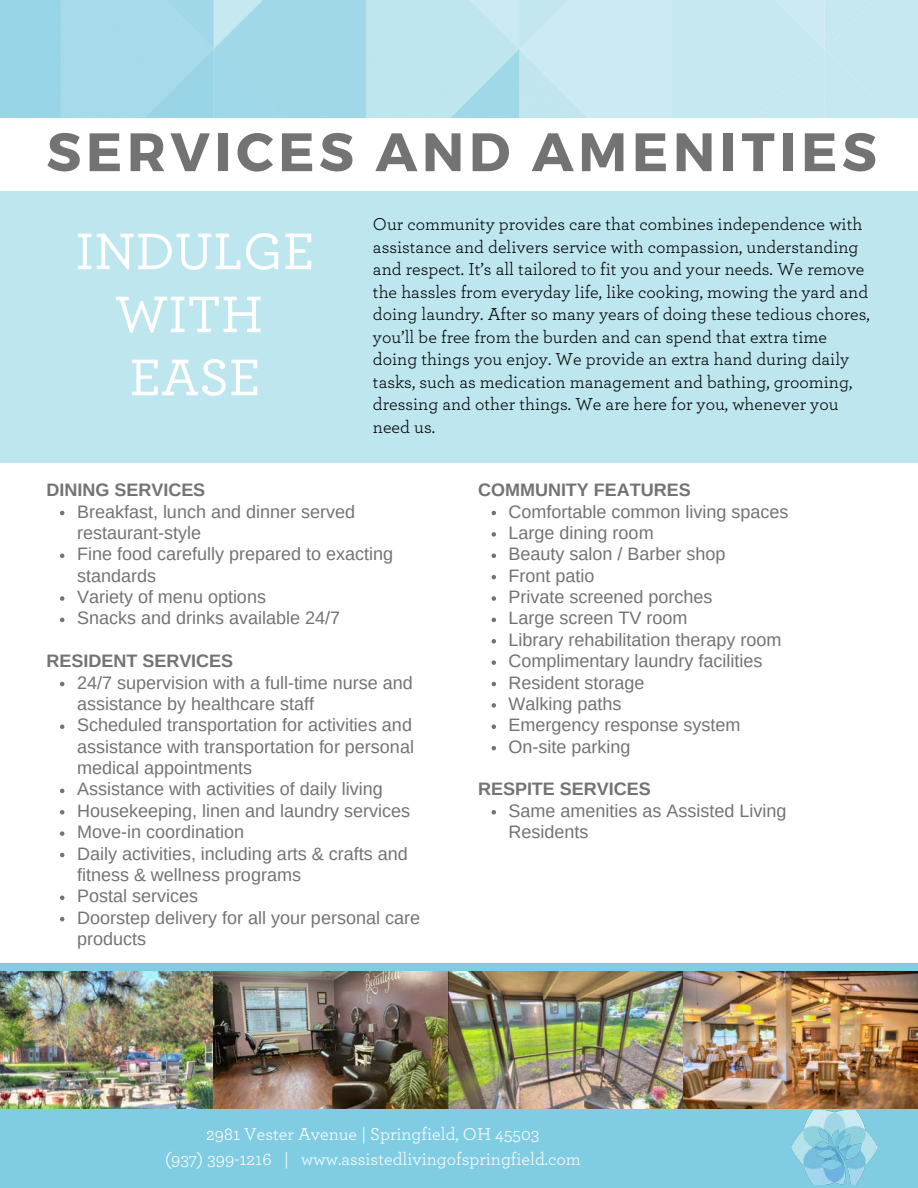
<style>
.page{position:relative;width:918px;height:1188px;background:#fff}
.page>*{position:absolute;margin:0;border:0;box-sizing:border-box;transform-origin:0 0}
.t1{font:700 54px "Montserrat";letter-spacing:.085em;color:#737373}
.t2{font:500 54px/63px "Archer";color:#fff;text-align:center}
.t3{font:18px/21.3px "Arimo";color:#737373}
.t4{font:18px/22.5px "Archer";color:#000}
.t5{font:18px/24.8px "Archer";color:#fff;text-align:center}
.t6{font:700 18px "Arimo";color:#737373}
</style>
<div class="page">
<img style="left:0;top:0;width:918px;height:118px">
<svg style="left:0;top:963px;width:918px;height:9px;background:#80c2d5"></svg>
<img style="left:0;top:972px;width:213px;height:138px">
<img style="left:213px;top:972px;width:235px;height:138px">
<img style="left:448px;top:972px;width:235px;height:138px">
<img style="left:683px;top:972px;width:235px;height:138px">
<div style="left:0;top:1110px;width:918px;height:78px;background:#80cce3"></div>
<img style="left:792px;top:1111px;width:85px;height:74px">
<div style="left:0;top:191px;width:918px;height:272px;background:#bee6ef"></div>
<svg style="left:60px;top:511px;width:4px;height:4px"></svg>
<svg style="left:60px;top:554px;width:4px;height:4px"></svg>
<svg style="left:60px;top:596px;width:4px;height:5px"></svg>
<svg style="left:60px;top:618px;width:4px;height:4px"></svg>
<svg style="left:60px;top:682px;width:4px;height:4px"></svg>
<svg style="left:60px;top:725px;width:4px;height:4px"></svg>
<svg style="left:60px;top:789px;width:4px;height:4px"></svg>
<svg style="left:60px;top:810px;width:4px;height:5px"></svg>
<svg style="left:60px;top:831px;width:4px;height:5px"></svg>
<svg style="left:60px;top:853px;width:4px;height:4px"></svg>
<svg style="left:60px;top:896px;width:4px;height:4px"></svg>
<svg style="left:60px;top:917px;width:4px;height:4px"></svg>
<svg style="left:492px;top:511px;width:4px;height:4px"></svg>
<svg style="left:492px;top:532px;width:4px;height:5px"></svg>
<svg style="left:492px;top:554px;width:4px;height:4px"></svg>
<svg style="left:492px;top:575px;width:4px;height:4px"></svg>
<svg style="left:492px;top:596px;width:4px;height:5px"></svg>
<svg style="left:492px;top:618px;width:4px;height:4px"></svg>
<svg style="left:492px;top:639px;width:4px;height:5px"></svg>
<svg style="left:492px;top:660px;width:4px;height:5px"></svg>
<svg style="left:492px;top:682px;width:4px;height:4px"></svg>
<svg style="left:492px;top:703px;width:4px;height:5px"></svg>
<svg style="left:492px;top:725px;width:4px;height:4px"></svg>
<svg style="left:492px;top:746px;width:4px;height:4px"></svg>
<svg style="left:492px;top:810px;width:4px;height:5px"></svg>
<h1 class="t1" style="left:46px;top:117px;width:832px">SERVICES AND AMENITIES</h1>
<h1 class="t2" style="left:75px;top:222px;width:241px">INDULGE<br>WITH<br>EASE</h1>
<p class="t6" style="left:46px;top:480px;width:160px">DINING SERVICES</p>
<p class="t4" style="left:373px;top:214px;width:498px">Our community provides care that combines independence with assistance and delivers service with compassion, understanding and respect. It’s all tailored to fit you and your needs. We remove the hassles from everyday life, like cooking, mowing the yard and doing laundry. After so many years of doing these tedious chores, you’ll be free from the burden and can spend that extra time doing things you enjoy. We provide an extra hand during daily tasks, such as medication management and bathing, grooming, dressing and other things. We are here for you, whenever you need us.</p>
<p class="t6" style="left:478px;top:480px;width:214px">COMMUNITY FEATURES</p>
<p class="t3" style="left:77px;top:501px;width:317px">Breakfast, lunch and dinner served restaurant-style<br>Fine food carefully prepared to exacting standards<br>Variety of menu options<br>Snacks and drinks available 24/7</p>
<p class="t6" style="left:46px;top:651px;width:188px">RESIDENT SERVICES</p>
<p class="t3" style="left:77px;top:672px;width:344px">24/7 supervision with a full-time nurse and assistance by healthcare staff<br>Scheduled transportation for activities and assistance with transportation for personal medical appointments<br>Assistance with activities of daily living Housekeeping, linen and laundry services Move-in coordination<br>Daily activities, including arts &amp; crafts and fitness &amp; wellness programs<br>Postal services<br>Doorstep delivery for all your personal care products</p>
<p class="t3" style="left:509px;top:501px;width:281px">Comfortable common living spaces<br>Large dining room<br>Beauty salon / Barber shop<br>Front patio<br>Private screened porches<br>Large screen TV room<br>Library rehabilitation therapy room<br>Complimentary laundry facilities<br>Resident storage<br>Walking paths<br>Emergency response system<br>On-site parking</p>
<p class="t6" style="left:478px;top:779px;width:174px">RESPITE SERVICES</p>
<p class="t3" style="left:509px;top:800px;width:279px">Same amenities as Assisted Living<br>Residents</p>
<p class="t5" style="left:165px;top:1122px;width:417px">2981 Vester Avenue | Springfield, OH 45503<br>(937) 399-1216 | www.assistedlivingofspringfield.com</p>
</div>
